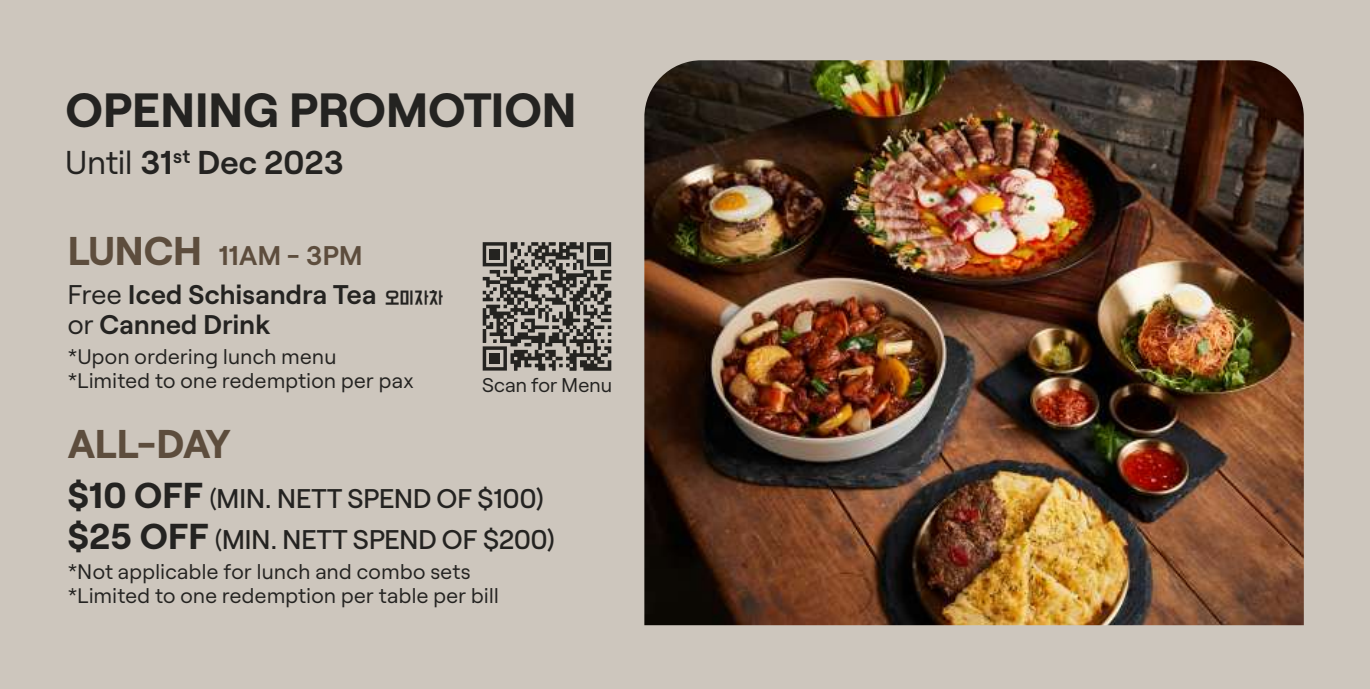
<style>
.page{position:relative;width:1370px;height:689px;background:#fff}
.page>*{position:absolute;margin:0;border:0;box-sizing:border-box;transform-origin:0 0}
.t1{font:700 48px "Roobert";color:#242321}
.t2{font:700 40.2px "Roobert";letter-spacing:-.005em;color:#5d4d3d}
.t3{font:600 33px "Roobert";letter-spacing:.005em;color:#242321}
.t4{font:500 27px/40.5px "Roobert";color:#242321}
.t5{font:600 27px/30px "Roobert";letter-spacing:.01em;color:#242321}
.t6{font:600 27px "Roobert";letter-spacing:.01em;color:#5d4d3d}
.t7{font:21px/24px "Roobert";letter-spacing:.02em;color:#242321}
.t8{font:19.8px "Roobert";letter-spacing:.01em;color:#242321}
.t9{font:15px "BM Do Hyeon OTF";color:#242321}
.s1{font-weight:400}
.s2{font-weight:700;font-size:36px}
</style>
<div class="page">
<div style="left:0;top:0;width:1369px;height:689px;background:#cdc6bd"></div>
<img style="left:644px;top:60px;width:659px;height:565px">
<svg style="left:482px;top:242px;width:129px;height:129px"></svg>
<div style="left:489px;top:249px;width:11px;height:10px;background:#242320"></div>
<div style="left:594px;top:249px;width:10px;height:10px;background:#242320"></div>
<div style="left:489px;top:353px;width:11px;height:11px;background:#242320"></div>
<h1 class="t1" style="left:66px;top:73px;width:512px">OPENING PROMOTION</h1>
<h3 class="t3" style="left:66px;top:137px;width:279px"><span class="s1">Until</span> 31<sup>st</sup> Dec 2023</h3>
<h2 class="t2" style="left:68px;top:220px;width:136px">LUNCH</h2>
<p class="t5" style="left:68px;top:277px;width:310px"><span class="s1">Free</span> Iced Schisandra Tea <span class="s1">or</span> Canned Drink</p>
<p class="t7" style="left:68px;top:343px;width:347px">*Upon ordering lunch menu *Limited to one redemption per pax</p>
<p class="t6" style="left:218px;top:235px;width:146px">11AM - 3PM</p>
<p class="t9" style="left:385px;top:290px;width:59px">오미자차</p>
<p class="t8" style="left:482px;top:370px;width:131px">Scan for Menu</p>
<h2 class="t2" style="left:68px;top:412px;width:165px">ALL-DAY</h2>
<p class="t4" style="left:68px;top:476px;width:488px"><span class="s2">$10 OFF</span> <span class="s1">(</span>MIN. NETT SPEND OF $100) <span class="s2">$25 OFF</span> <span class="s1">(</span>MIN. NETT SPEND OF $200)</p>
<p class="t7" style="left:68px;top:558px;width:432px">*Not applicable for lunch and combo sets *Limited to one redemption per table per bill</p>
</div>
